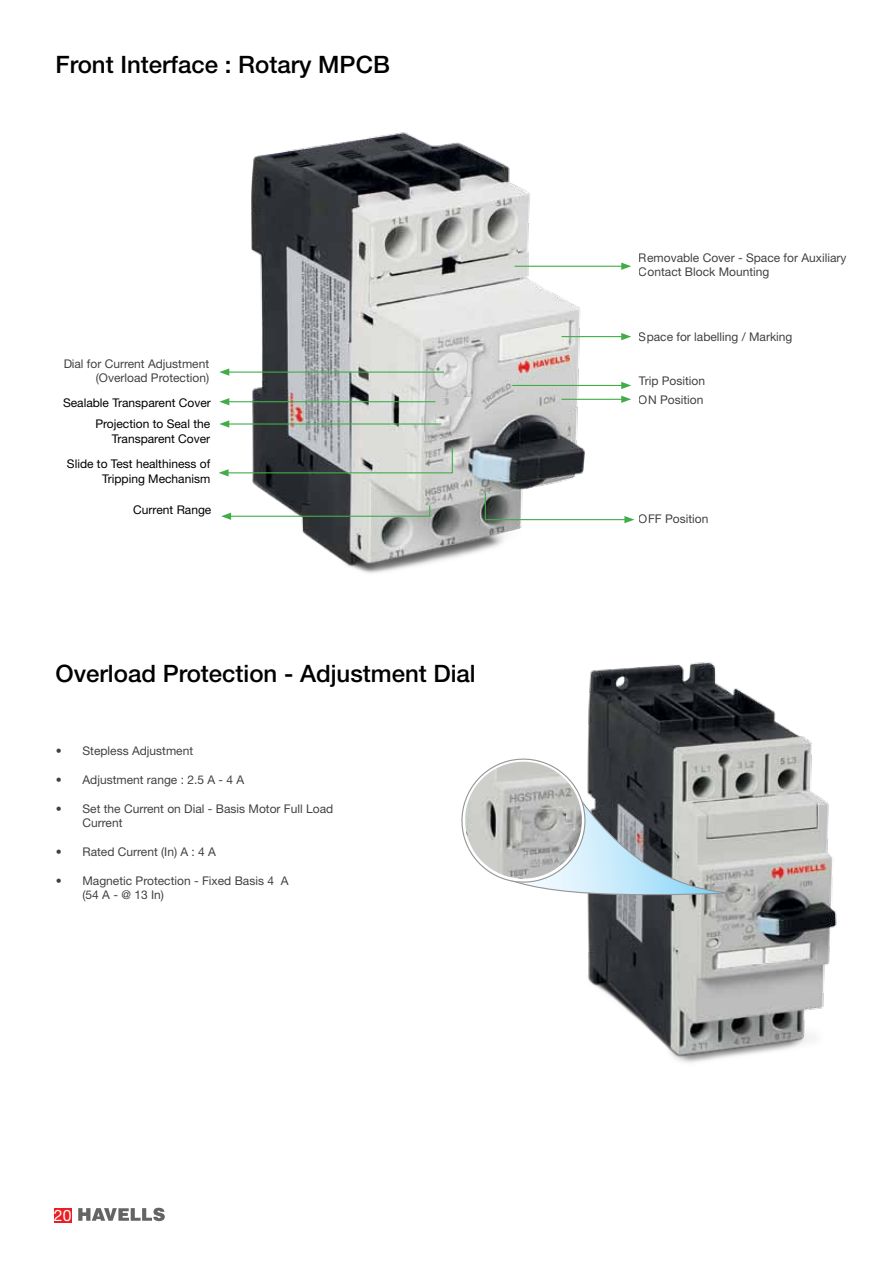
<style>
.page{position:relative;width:893px;height:1263px;background:#fff}
.page>*{position:absolute;margin:0;border:0;box-sizing:border-box;transform-origin:0 0}
.t1{font:500 24px "Helvetica Neue";color:#000}
.t2{font:15.75px "Helvetica Neue";color:#fff}
.t3{font:12px/14.4px "Helvetica Neue";color:#000;text-align:right}
</style>
<div class="page">
<svg style="left:78px;top:1208px;width:87px;height:13px"></svg>
<div style="left:54px;top:1208px;width:17px;height:14px;background:#ed1d24"></div>
<img style="left:227px;top:132px;width:385px;height:441px">
<hr style="left:227px;top:371px;width:217px;height:2px;background:#41ad49">
<svg style="left:219px;top:368px;width:10px;height:8px"></svg>
<hr style="left:514px;top:266px;width:110px;height:1px;background:#41ad49">
<svg style="left:621px;top:263px;width:10px;height:7px"></svg>
<hr style="left:561px;top:336px;width:63px;height:1px;background:#41ad49">
<svg style="left:621px;top:333px;width:10px;height:7px"></svg>
<hr style="left:561px;top:399px;width:63px;height:1px;background:#41ad49">
<svg style="left:621px;top:396px;width:10px;height:7px"></svg>
<hr style="left:512px;top:385px;width:112px;height:1px;background:#41ad49">
<svg style="left:621px;top:382px;width:10px;height:7px"></svg>
<hr style="left:227px;top:401px;width:208px;height:1px;background:#41ad49">
<svg style="left:219px;top:398px;width:10px;height:7px"></svg>
<hr style="left:227px;top:423px;width:214px;height:2px;background:#41ad49">
<svg style="left:219px;top:420px;width:10px;height:8px"></svg>
<svg style="left:219px;top:445px;width:234px;height:31px;background:#9ca29e"></svg>
<svg style="left:484px;top:491px;width:150px;height:32px"></svg>
<svg style="left:221px;top:504px;width:210px;height:16px"></svg>
<img style="left:587px;top:662px;width:250px;height:401px">
<svg style="left:461px;top:753px;width:284px;height:144px"></svg>
<img style="left:465px;top:762px;width:117px;height:116px;border-radius:58px">
<h1 class="t1" style="left:55px;top:50px;width:336px">Front Interface : Rotary MPCB</h1>
<p class="t3" style="left:63px;top:356px;width:147px">Dial for Current Adjustment (Overload Protection)</p>
<p class="t3" style="left:63px;top:395px;width:149px">Sealable Transparent Cover</p>
<p class="t3" style="left:95px;top:417px;width:116px">Projection to Seal the<br>Transparent Cover</p>
<p class="t3" style="left:67px;top:456px;width:145px">Slide to Test healthiness of<br>Tripping Mechanism</p>
<p class="t3" style="left:133px;top:502px;width:80px">Current Range</p>
<h1 class="t1" style="left:55px;top:659px;width:422px">Overload Protection - Adjustment Dial</h1>
<p class="t3" style="left:55px;top:744px;width:139px">• Stepless Adjustment</p>
<p class="t3" style="left:55px;top:773px;width:190px">• Adjustment range : 2.5 A - 4 A</p>
<p class="t3" style="left:82px;top:801px;width:252px;text-align:left;text-indent:-27px">• Set the Current on Dial - Basis Motor Full Load<br>Current</p>
<p class="t3" style="left:55px;top:845px;width:162px">• Rated Current (In) A : 4 A</p>
<p class="t3" style="left:82px;top:873px;width:208px;text-align:left;text-indent:-27px">• Magnetic Protection - Fixed Basis 4 A (54 A - @ 13 In)</p>
<h2 class="t2" style="left:54px;top:1206px;width:19px">20</h2>
<p class="t3" style="left:639px;top:250px;width:209px;text-align:left">Removable Cover - Space for Auxiliary<br>Contact Block Mounting</p>
<p class="t3" style="left:639px;top:329px;width:155px">Space for labelling / Marking</p>
<p class="t3" style="left:639px;top:373px;width:68px">Trip Position</p>
<p class="t3" style="left:639px;top:393px;width:66px">ON Position</p>
<p class="t3" style="left:639px;top:512px;width:71px">OFF Position</p>
</div>
